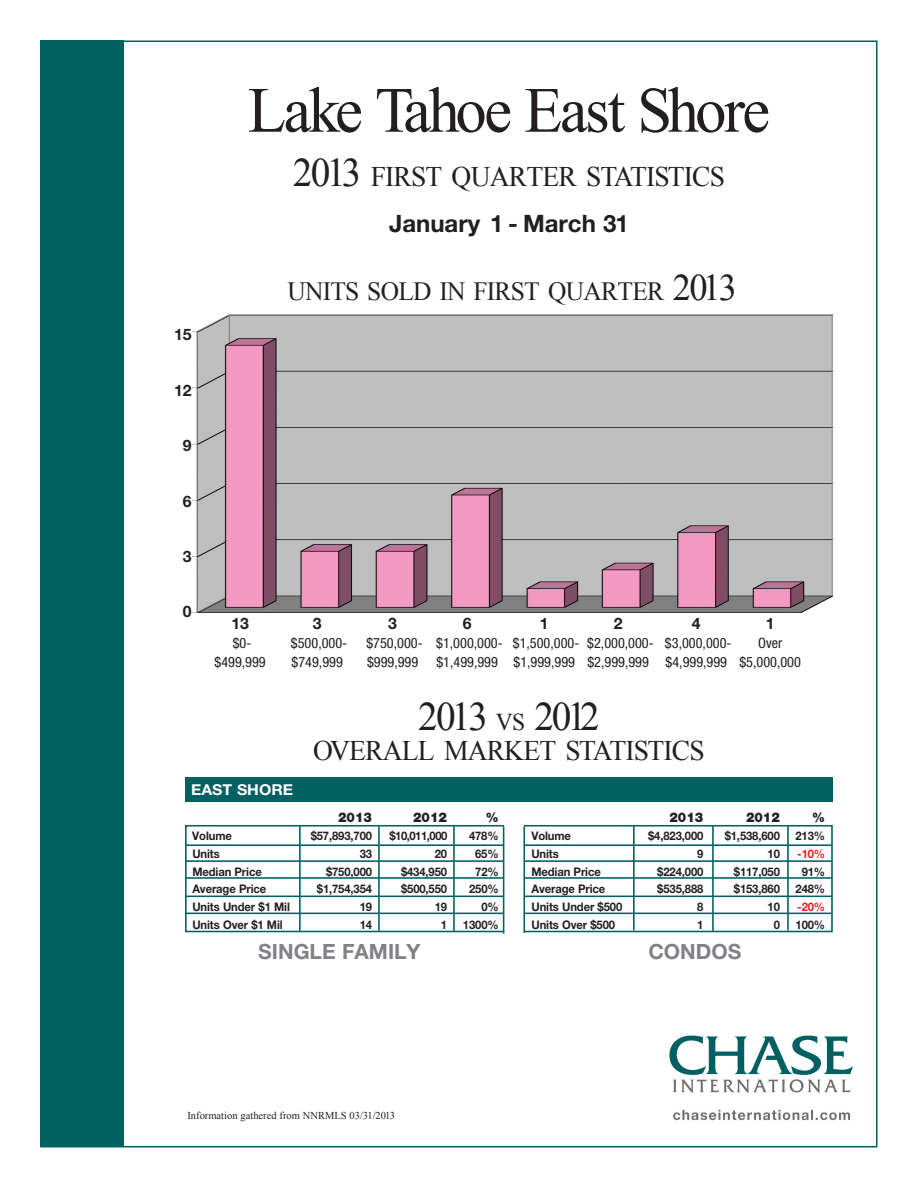
<style>
.page{position:relative;width:918px;height:1188px;background:#fff}
.page>*{position:absolute;margin:0;border:0;box-sizing:border-box;transform-origin:0 0}
.t1{font:64.5px "Times New Roman";letter-spacing:-.04em;color:#231f20}
.t2{font:40.5px "Times New Roman";letter-spacing:-.09em;color:#231f20}
.t3{font:28.35px "Times New Roman";letter-spacing:-.03em;color:#231f20}
.t4{font:26.25px "Times New Roman";letter-spacing:-.03em;color:#231f20}
.t5{font:700 24px "Helvetica Neue LT Std";color:#231f20}
.t6{font:700 21px "Helvetica Neue LT Std";color:#808285}
.t7{font:700 15.9px "Helvetica Neue LT Std";color:#231f20}
.t8{font:700 15px "Helvetica Neue LT Std";color:#fff;scale:1.06 1}
.t9{font:condensed 14.25px/19px "Helvetica Neue";color:#231f20}
.t10{font:900 13.35px "Helvetica Neue";color:#231f20;scale:.95 1}
.t11{font:700 11.85px "Helvetica Neue LT Std";letter-spacing:-.01em;color:#231f20;scale:.95 1}
.t12{font:700 11.85px "Helvetica Neue LT Std";color:#e91d24;scale:.95 1}
.t13{font:10.5px "Times New Roman";color:#231f20}
.s1{font-size:40.5px}
.s2{font-size:37.5px}
.s3{font-size:24.15px}
</style>
<div class="page">
<img style="left:669px;top:1035px;width:183px;height:86px">
<div style="left:40px;top:40px;width:84px;height:1108px;background:#006062"></div>
<div style="left:185px;top:777px;width:648px;height:25px;background:#006062"></div>
<div style="left:185px;top:825px;width:648px;height:107px;border:2px solid #006062"></div>
<hr style="left:186px;top:844px;width:646px;height:2px;background:#006062">
<hr style="left:186px;top:860px;width:646px;height:2px;background:#006062">
<hr style="left:186px;top:877px;width:646px;height:2px;background:#006062">
<hr style="left:186px;top:896px;width:646px;height:1px;background:#006062">
<hr style="left:186px;top:913px;width:646px;height:1px;background:#006062">
<hr style="left:453px;top:826px;width:2px;height:105px;background:#006062">
<hr style="left:378px;top:826px;width:2px;height:106px;background:#006062">
<hr style="left:299px;top:826px;width:2px;height:105px;background:#006062">
<hr style="left:787px;top:825px;width:2px;height:105px;background:#006062">
<hr style="left:712px;top:826px;width:2px;height:105px;background:#006062">
<hr style="left:633px;top:825px;width:2px;height:105px;background:#006062">
<div style="left:504px;top:820px;width:19px;height:123px;background:#fff"></div>
<hr style="left:503px;top:826px;width:1px;height:108px;background:#006062">
<hr style="left:523px;top:826px;width:2px;height:107px;background:#006062">
<img style="left:192px;top:314px;width:641px;height:299px">
<h3 class="t7" style="left:174px;top:325px;width:19px">15</h3>
<h3 class="t7" style="left:174px;top:380px;width:19px">12</h3>
<h3 class="t7" style="left:183px;top:436px;width:10px">9</h3>
<h3 class="t7" style="left:183px;top:491px;width:10px">6</h3>
<h3 class="t7" style="left:183px;top:546px;width:10px">3</h3>
<h3 class="t7" style="left:183px;top:602px;width:10px">0</h3>
<h1 class="t1" style="left:248px;top:67px;width:524px">Lake Tahoe East Shore</h1>
<h3 class="t3" style="left:293px;top:157px;width:434px"><span class="s1">2013</span> FIRST QUARTER STATISTICS</h3>
<h3 class="t5" style="left:389px;top:209px;width:241px">January 1 - March 31</h3>
<h3 class="t4" style="left:287px;top:274px;width:451px">UNITS SOLD IN FIRST QUARTER <span class="s2">2013</span></h3>
<h3 class="t7" style="left:231px;top:613px;width:19px">13</h3>
<p class="t9" style="left:215px;top:633px;width:53px;text-align:center">$0- $499,999</p>
<h3 class="t7" style="left:313px;top:613px;width:10px">3</h3>
<p class="t9" style="left:291px;top:633px;width:58px">$500,000- $749,999</p>
<h3 class="t7" style="left:388px;top:613px;width:10px">3</h3>
<p class="t9" style="left:366px;top:633px;width:58px">$750,000- $999,999</p>
<h3 class="t7" style="left:463px;top:613px;width:10px">6</h3>
<p class="t9" style="left:436px;top:633px;width:68px">$1,000,000- $1,499,999</p>
<h3 class="t7" style="left:540px;top:613px;width:10px">1</h3>
<p class="t9" style="left:513px;top:633px;width:68px">$1,500,000- $1,999,999</p>
<h3 class="t7" style="left:614px;top:613px;width:10px">2</h3>
<p class="t9" style="left:587px;top:633px;width:68px">$2,000,000- $2,999,999</p>
<h3 class="t7" style="left:692px;top:613px;width:10px">4</h3>
<p class="t9" style="left:665px;top:633px;width:68px">$3,000,000- $4,999,999</p>
<h3 class="t7" style="left:766px;top:613px;width:10px">1</h3>
<p class="t9" style="left:739px;top:633px;width:63px;text-align:center">Over $5,000,000</p>
<h2 class="t2" style="left:418px;top:689px;width:183px">2013 <span class="s3">VS</span> 2012</h2>
<h3 class="t3" style="left:313px;top:731px;width:393px">OVERALL MARKET STATISTICS</h3>
<p class="t8" style="left:191px;top:780px;width:96px">EAST SHORE</p>
<p class="t10" style="left:338px;top:809px;width:37px">2013</p>
<p class="t10" style="left:413px;top:809px;width:37px">2012</p>
<p class="t10" style="left:486px;top:809px;width:15px">%</p>
<p class="t10" style="left:669px;top:809px;width:37px">2013</p>
<p class="t10" style="left:746px;top:809px;width:37px">2012</p>
<p class="t10" style="left:812px;top:809px;width:15px">%</p>
<p class="t11" style="left:192px;top:828px;width:43px">Volume</p>
<p class="t11" style="left:311px;top:828px;width:66px">$57,893,700</p>
<p class="t11" style="left:389px;top:828px;width:63px">$10,011,000</p>
<p class="t11" style="left:469px;top:828px;width:33px">478%</p>
<p class="t11" style="left:531px;top:828px;width:43px">Volume</p>
<p class="t11" style="left:648px;top:828px;width:60px">$4,823,000</p>
<p class="t11" style="left:725px;top:828px;width:60px">$1,538,600</p>
<p class="t11" style="left:796px;top:828px;width:33px">213%</p>
<p class="t11" style="left:192px;top:846px;width:30px">Units</p>
<p class="t11" style="left:360px;top:846px;width:15px">33</p>
<p class="t11" style="left:435px;top:846px;width:15px">20</p>
<p class="t11" style="left:475px;top:846px;width:26px">65%</p>
<p class="t11" style="left:531px;top:846px;width:30px">Units</p>
<p class="t11" style="left:697px;top:846px;width:8px">9</p>
<p class="t11" style="left:768px;top:846px;width:15px">10</p>
<p class="t12" style="left:797px;top:846px;width:31px">-10%</p>
<p class="t11" style="left:192px;top:864px;width:75px">Median Price</p>
<p class="t11" style="left:326px;top:864px;width:50px">$750,000</p>
<p class="t11" style="left:401px;top:864px;width:50px">$434,950</p>
<p class="t11" style="left:475px;top:864px;width:26px">72%</p>
<p class="t11" style="left:531px;top:864px;width:75px">Median Price</p>
<p class="t11" style="left:657px;top:864px;width:50px">$224,000</p>
<p class="t11" style="left:734px;top:864px;width:50px">$117,050</p>
<p class="t11" style="left:802px;top:864px;width:26px">91%</p>
<p class="t11" style="left:192px;top:882px;width:79px">Average Price</p>
<p class="t11" style="left:317px;top:882px;width:60px">$1,754,354</p>
<p class="t11" style="left:401px;top:882px;width:50px">$500,550</p>
<p class="t11" style="left:469px;top:882px;width:56px">250% A</p>
<p class="t11" style="left:539px;top:882px;width:71px">verage Price</p>
<p class="t11" style="left:657px;top:882px;width:50px">$535,888</p>
<p class="t11" style="left:734px;top:882px;width:50px">$153,860</p>
<p class="t11" style="left:796px;top:882px;width:33px">248%</p>
<p class="t11" style="left:192px;top:900px;width:104px">Units Under $1 Mil</p>
<p class="t11" style="left:360px;top:900px;width:15px">19</p>
<p class="t11" style="left:435px;top:900px;width:15px">19</p>
<p class="t11" style="left:481px;top:900px;width:20px">0%</p>
<p class="t11" style="left:531px;top:900px;width:97px">Units Under $500</p>
<p class="t11" style="left:697px;top:900px;width:8px">8</p>
<p class="t11" style="left:768px;top:900px;width:15px">10</p>
<p class="t12" style="left:797px;top:900px;width:31px">-20%</p>
<p class="t11" style="left:192px;top:917px;width:97px">Units Over $1 Mil</p>
<p class="t11" style="left:360px;top:917px;width:15px">14</p>
<p class="t11" style="left:441px;top:917px;width:8px">1</p>
<p class="t11" style="left:463px;top:917px;width:39px">1300%</p>
<p class="t11" style="left:531px;top:917px;width:90px">Units Over $500</p>
<p class="t11" style="left:697px;top:917px;width:8px">1</p>
<p class="t11" style="left:774px;top:917px;width:8px">0</p>
<p class="t11" style="left:796px;top:917px;width:33px">100%</p>
<h3 class="t6" style="left:258px;top:939px;width:164px">Single Family</h3>
<h3 class="t6" style="left:648px;top:939px;width:92px">Condos</h3>
<p class="t13" style="left:188px;top:1108px;width:209px">Information gathered from NNRMLS 03/31/2013</p>
</div>
